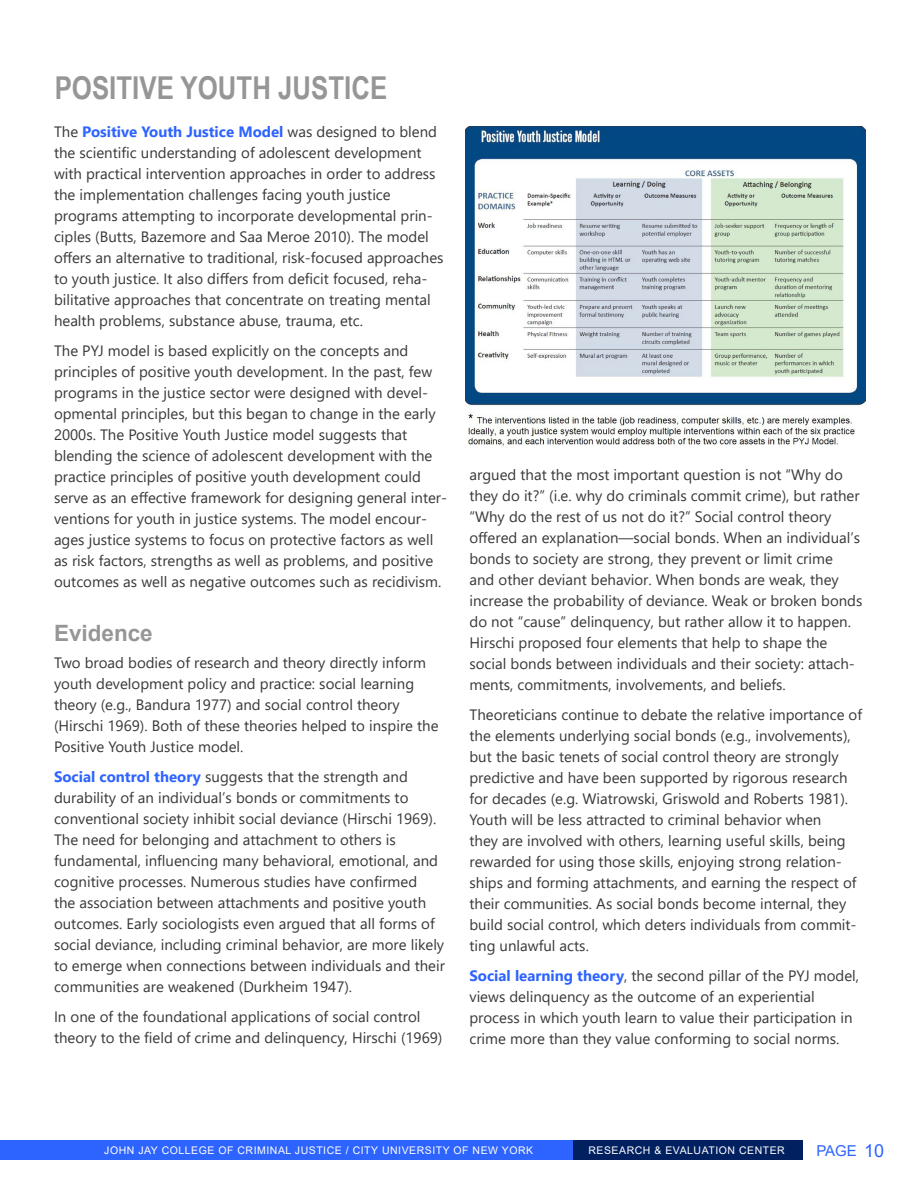
<style>
.page{position:relative;width:918px;height:1188px;background:#fff}
.page>*{position:absolute;margin:0;border:0;box-sizing:border-box;transform-origin:0 0}
.t1{font:700 31.5px "Arial Narrow";color:#969696}
.t2{font:700 22.5px "Arial";color:#969696}
.t3{font:15px/21px "Segoe UI";color:#383839}
.t4{font:15px "Arial";color:#2d63ff}
.t5{font:10.5px "Arial";letter-spacing:.05em;color:#fff}
.s1{font-weight:700;color:#2d63ff}
.s2{font-size:18px}
</style>
<div class="page">
<div style="left:0;top:1141px;width:574px;height:19px;background:#2d63ff"></div>
<div style="left:574px;top:1141px;width:229px;height:19px;background:#002060"></div>
<img style="left:465px;top:126px;width:400px;height:320px">
<h1 class="t1" style="left:55px;top:64px;width:334px">POSITIVE YOUTH JUSTICE</h1>
<p class="t3" style="left:54px;top:121px;width:391px">The <span class="s1">Positive Youth Justice Model</span> was designed to blend the scientific understanding of adolescent development with practical intervention approaches in order to address the implementation challenges facing youth justice programs attempting to incorporate developmental prin&shy;ciples (Butts, Bazemore and Saa Meroe 2010). The model offers an alternative to traditional, risk-focused approaches to youth justice. It also differs from deficit focused, reha&shy;bilitative approaches that concentrate on treating mental health problems, substance abuse, trauma, etc.</p>
<p class="t3" style="left:54px;top:340px;width:395px">The PYJ model is based explicitly on the concepts and principles of positive youth development. In the past, few programs in the justice sector were designed with devel&shy;opmental principles, but this began to change in the early 2000s. The Positive Youth Justice model suggests that blending the science of adolescent development with the practice principles of positive youth development could serve as an effective framework for designing general inter&shy;ventions for youth in justice systems. The model encour&shy;ages justice systems to focus on protective factors as well as risk factors, strengths as well as problems, and positive outcomes as well as negative outcomes such as recidivism.</p>
<h2 class="t2" style="left:54px;top:617px;width:100px">Evidence</h2>
<p class="t3" style="left:54px;top:652px;width:386px">Two broad bodies of research and theory directly inform youth development policy and practice: social learning theory (e.g., Bandura 1977) and social control theory (Hirschi 1969). Both of these theories helped to inspire the Positive Youth Justice model.</p>
<p class="t3" style="left:54px;top:766px;width:393px"><span class="s1">Social control theory</span> suggests that the strength and durability of an individual’s bonds or commitments to conventional society inhibit social deviance (Hirschi 1969).<br>The need for belonging and attachment to others is fundamental, influencing many behavioral, emotional, and cognitive processes. Numerous studies have confirmed<br>the association between attachments and positive youth outcomes. Early sociologists even argued that all forms of social deviance, including criminal behavior, are more likely to emerge when connections between individuals and their communities are weakened (Durkheim 1947).</p>
<p class="t3" style="left:54px;top:1006px;width:390px">In one of the foundational applications of social control theory to the field of crime and delinquency, Hirschi (1969)</p>
<p class="t3" style="left:470px;top:464px;width:394px">argued that the most important question is not “Why do they do it?” (i.e. why do criminals commit crime), but rather “Why do the rest of us not do it?” Social control theory offered an explanation—social bonds. When an individual’s bonds to society are strong, they prevent or limit crime<br>and other deviant behavior. When bonds are weak, they increase the probability of deviance. Weak or broken bonds do not “cause” delinquency, but rather allow it to happen.<br>Hirschi proposed four elements that help to shape the social bonds between individuals and their society: attach&shy;ments, commitments, involvements, and beliefs.</p>
<p class="t3" style="left:470px;top:704px;width:394px">Theoreticians continue to debate the relative importance of the elements underlying social bonds (e.g., involvements), but the basic tenets of social control theory are strongly predictive and have been supported by rigorous research for decades (e.g. Wiatrowski, Griswold and Roberts 1981).<br>Youth will be less attracted to criminal behavior when<br>they are involved with others, learning useful skills, being rewarded for using those skills, enjoying strong relation&shy;ships and forming attachments, and earning the respect of their communities. As social bonds become internal, they build social control, which deters individuals from commit&shy;ting unlawful acts.</p>
<p class="t3" style="left:470px;top:965px;width:391px"><span class="s1">Social learning theory</span>, the second pillar of the PYJ model, views delinquency as the outcome of an experiential process in which youth learn to value their participation in crime more than they value conforming to social norms.</p>
<p class="t5" style="left:104px;top:1143px;width:430px">JOHN JAY COLLEGE OF CRIMINAL JUSTICE / CITY UNIVERSITY OF NEW YORK</p>
<p class="t5" style="left:588px;top:1143px;width:198px">RESEARCH &amp; EVALUATION CENTER</p>
<p class="t4" style="left:816px;top:1141px;width:69px">PAGE <span class="s2">10</span></p>
</div>
